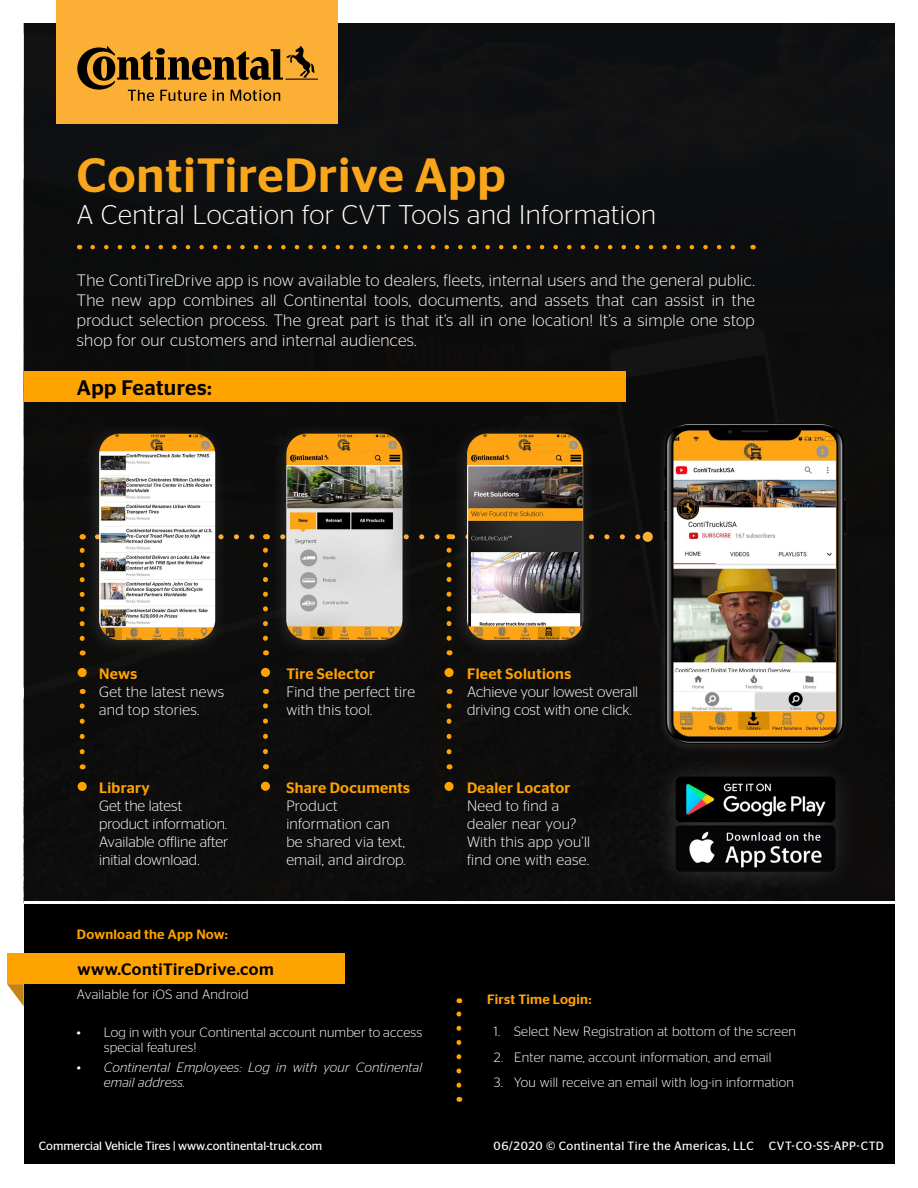
<style>
.page{position:relative;width:918px;height:1188px;background:#fff}
.page>*{position:absolute;margin:0;border:0;box-sizing:border-box;transform-origin:0 0}
.t1{font:500 48px "Continental Stag Sans";letter-spacing:.02em;color:#faa61a}
.t2{font:300 27px "Continental Stag Sans";letter-spacing:.02em;color:#fff}
.t3{font:500 21px "Continental Stag Sans";letter-spacing:.02em;color:#000}
.t4{font:300 16.5px/19.8px "Continental Stag Sans";letter-spacing:.02em;color:#fff;text-align:justify}
.t5{font:500 16.5px "Continental Stag Sans";letter-spacing:.03em;color:#000}
.t6{font:300 15px/18px "Continental Stag Sans";letter-spacing:.01em;color:#fff}
.t7{font:500 15px "Continental Stag Sans";letter-spacing:.02em;color:#ffa300}
.t8{font:300 13.5px/15px "Continental Stag Sans";letter-spacing:.02em;color:#fff}
.t9{font:italic 300 13.5px/15px "Continental Stag Sans";letter-spacing:.01em;color:#fff}
.t10{font:500 13.5px "Continental Stag Sans";letter-spacing:.02em;color:#ffa300}
.t11{font:12px "Continental Stag Sans";letter-spacing:.04em;color:#fff}
.t12{font:12px "Continental Stag Sans";letter-spacing:.005em;color:#fff}
</style>
<div class="page">
<div style="left:24px;top:24px;width:870px;height:883px;background:#0d0d0d"></div>
<div style="left:57px;top:0;width:281px;height:124px;background:#fbaf34"></div>
<svg style="left:77px;top:46px;width:241px;height:55px"></svg>
<div style="left:24px;top:901px;width:870px;height:263px;background:#000"></div>
<hr style="left:24px;top:901px;width:870px;height:3px;background:#fff">
<svg style="left:93px;top:245px;width:642px;height:4px"></svg>
<div style="left:651px;top:752px;width:210px;height:144px;background:#110f0f"></div>
<img style="left:675px;top:775px;width:161px;height:98px">
<div style="left:643px;top:532px;width:10px;height:10px;background:#fbaf34;border-radius:50%"></div>
<div style="left:82px;top:421px;width:146px;height:237px;background:#e6e7e8;opacity:.15"></div>
<img style="left:99px;top:434px;width:116px;height:206px">
<div style="left:269px;top:421px;width:147px;height:237px;background:#e6e7e8;opacity:.15"></div>
<img style="left:286px;top:434px;width:116px;height:206px">
<div style="left:450px;top:421px;width:146px;height:237px;background:#e6e7e8;opacity:.15"></div>
<img style="left:467px;top:434px;width:116px;height:206px">
<div style="left:78px;top:668px;width:9px;height:9px;background:#ffa300;border-radius:50%"></div>
<svg style="left:80px;top:534px;width:5px;height:104px"></svg>
<div style="left:78px;top:782px;width:9px;height:9px;background:#ffa300;border-radius:50%"></div>
<svg style="left:80px;top:689px;width:5px;height:63px"></svg>
<div style="left:261px;top:782px;width:9px;height:9px;background:#ffa300;border-radius:50%"></div>
<svg style="left:263px;top:689px;width:5px;height:63px"></svg>
<div style="left:444px;top:782px;width:10px;height:9px;background:#ffa300;border-radius:50%"></div>
<svg style="left:447px;top:689px;width:5px;height:63px"></svg>
<div style="left:261px;top:668px;width:9px;height:9px;background:#ffa300;border-radius:50%"></div>
<div style="left:444px;top:668px;width:10px;height:9px;background:#ffa300;border-radius:50%"></div>
<svg style="left:97px;top:534px;width:543px;height:104px"></svg>
<div style="left:656px;top:420px;width:194px;height:334px;background:#e6e7e8;opacity:.13"></div>
<img style="left:664px;top:423px;width:182px;height:321px">
<div style="left:24px;top:371px;width:601px;height:31px;background:#ffa300"></div>
<svg style="left:456px;top:998px;width:5px;height:87px"></svg>
<div style="left:7px;top:953px;width:337px;height:31px;background:#ffa300"></div>
<svg style="left:7px;top:984px;width:17px;height:22px"></svg>
<h1 class="t1" style="left:77px;top:147px;width:430px">ContiTireDrive App</h1>
<h2 class="t2" style="left:77px;top:200px;width:581px">A Central Location for CVT Tools and Information</h2>
<p class="t4" style="left:77px;top:271px;width:680px">The ContiTireDrive app is now available to dealers, fleets, internal users and the general public.<br>The new app combines all Continental tools, documents, and assets that can assist in the product selection process. The great part is that it’s all in one location! It’s a simple one stop shop for our customers and internal audiences.</p>
<h3 class="t3" style="left:77px;top:375px;width:136px">App Features:</h3>
<p class="t7" style="left:99px;top:665px;width:40px">News</p>
<p class="t6" style="left:99px;top:682px;width:127px">Get the latest news and top stories.</p>
<p class="t7" style="left:286px;top:665px;width:90px">Tire Selector</p>
<p class="t6" style="left:286px;top:682px;width:130px">Find the perfect tire with this tool.</p>
<p class="t7" style="left:467px;top:665px;width:106px">Fleet Solutions</p>
<p class="t6" style="left:467px;top:682px;width:173px">Achieve your lowest overall driving cost with one click.</p>
<p class="t7" style="left:99px;top:779px;width:52px">Library</p>
<p class="t6" style="left:99px;top:797px;width:131px">Get the latest product information.<br>Available offline after initial download.</p>
<p class="t7" style="left:286px;top:779px;width:125px">Share Documents</p>
<p class="t6" style="left:286px;top:797px;width:121px">Product information can be shared via text, email, and airdrop.</p>
<p class="t7" style="left:467px;top:779px;width:105px">Dealer Locator</p>
<p class="t6" style="left:467px;top:797px;width:125px">Need to find a dealer near you?<br>With this app you’ll find one with ease.</p>
<p class="t10" style="left:77px;top:926px;width:152px">Download the App Now:</p>
<p class="t5" style="left:78px;top:960px;width:198px">www.ContiTireDrive.com</p>
<p class="t8" style="left:77px;top:987px;width:173px">Available for iOS and Android</p>
<p class="t8" style="left:104px;top:1024px;width:320px;text-indent:-27px">• Log in with your Continental account number to access special features!</p>
<p class="t9" style="left:104px;top:1060px;width:320px;text-indent:-27px">• Continental Employees: Log in with your Continental email address.</p>
<p class="t10" style="left:487px;top:992px;width:106px">First Time Login:</p>
<p class="t8" style="left:494px;top:1024px;width:304px">1. Select New Registration at bottom of the screen</p>
<p class="t8" style="left:494px;top:1049px;width:279px">2. Enter name, account information, and email</p>
<p class="t8" style="left:494px;top:1074px;width:302px">3. You will receive an email with log-in information</p>
<p class="t12" style="left:39px;top:1139px;width:285px">Commercial Vehicle Tires | www.continental-truck.com</p>
<p class="t11" style="left:494px;top:1139px;width:262px">06/2020 © Continental Tire the Americas, LLC</p>
<p class="t11" style="left:769px;top:1139px;width:117px">CVT-CO-SS-APP-CTD</p>
</div>
